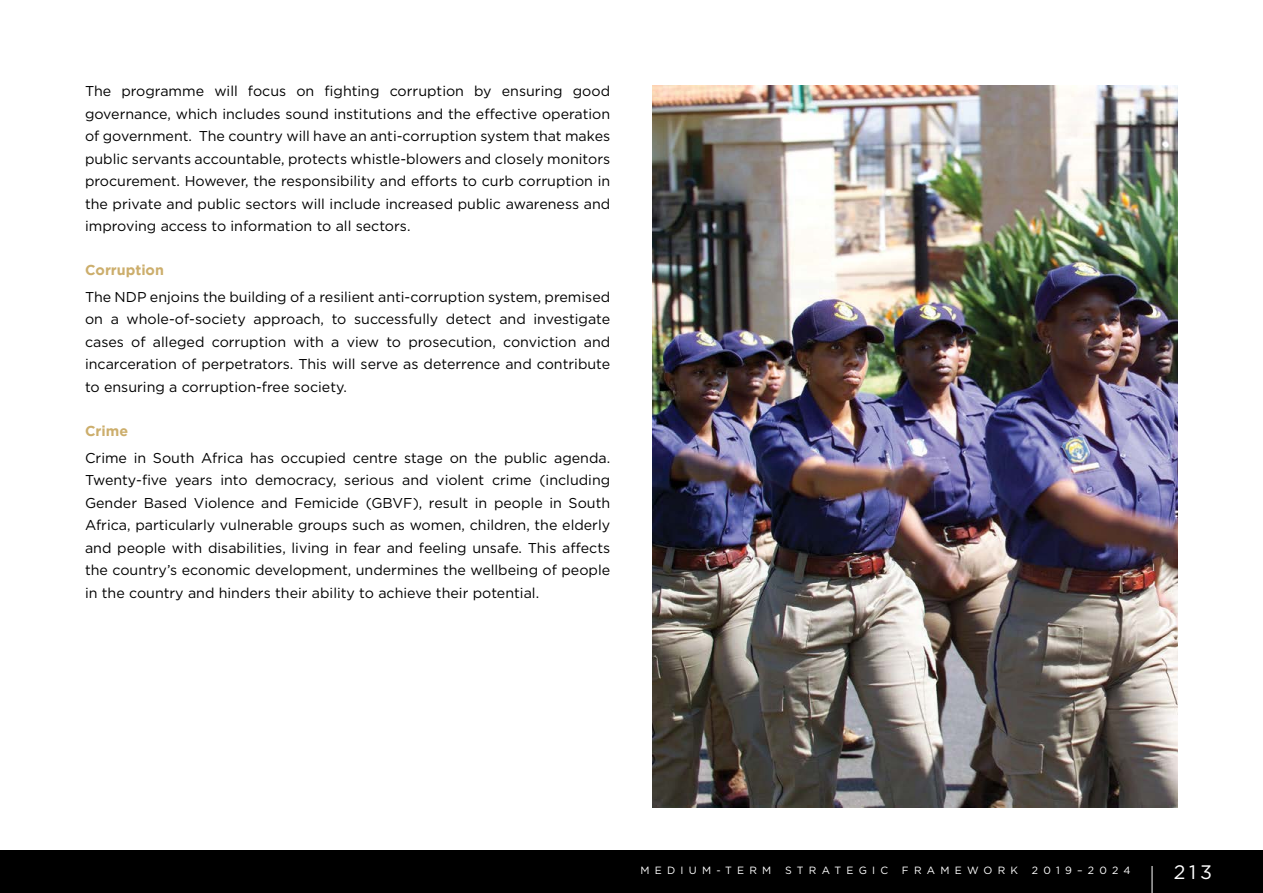
<style>
.page{position:relative;width:1263px;height:893px;background:#fff}
.page>*{position:absolute;margin:0;border:0;box-sizing:border-box;transform-origin:0 0}
.t1{font:19.5px "Gotham";color:#fff}
.t2{font:14.25px/22.5px "Gotham";color:#000;text-align:justify}
.t3{font:700 14.25px "Gotham";color:#ccae6c}
.t4{font:10.5px "Gotham";letter-spacing:.5em;color:#fff}
</style>
<div class="page">
<div style="left:0;top:850px;width:1263px;height:43px;background:#000"></div>
<svg style="left:1152px;top:866px;width:1px;height:27px"></svg>
<img style="left:653px;top:85px;width:525px;height:723px">
<p class="t2" style="left:85px;top:80px;width:527px">The programme will focus on fighting corruption by ensuring good governance, which includes sound institutions and the effective operation of government. The country will have an anti-corruption system that makes public servants accountable, protects whistle-blowers and closely monitors procurement. However, the responsibility and efforts to curb corruption in the private and public sectors will include increased public awareness and improving access to information to all sectors.</p>
<p class="t3" style="left:85px;top:262px;width:80px">Corruption</p>
<p class="t2" style="left:85px;top:285px;width:527px">The NDP enjoins the building of a resilient anti-corruption system, premised on a whole-of-society approach, to successfully detect and investigate cases of alleged corruption with a view to prosecution, conviction and incarceration of perpetrators. This will serve as deterrence and contribute to ensuring a corruption-free society.</p>
<p class="t3" style="left:85px;top:422px;width:45px">Crime</p>
<p class="t2" style="left:85px;top:446px;width:527px">Crime in South Africa has occupied centre stage on the public agenda.<br>Twenty-five years into democracy, serious and violent crime (including Gender Based Violence and Femicide (GBVF), result in people in South Africa, particularly vulnerable groups such as women, children, the elderly and people with disabilities, living in fear and feeling unsafe. This affects the country’s economic development, undermines the wellbeing of people in the country and hinders their ability to achieve their potential.</p>
<p class="t4" style="left:640px;top:864px;width:132px">MEDIUM-TERM</p>
<p class="t4" style="left:785px;top:864px;width:105px">STRATEGIC</p>
<p class="t4" style="left:902px;top:864px;width:118px">FRAMEWORK</p>
<p class="t4" style="left:1032px;top:864px;width:100px">2019–2024</p>
<h1 class="t1" style="left:1174px;top:859px;width:40px">213</h1>
</div>
